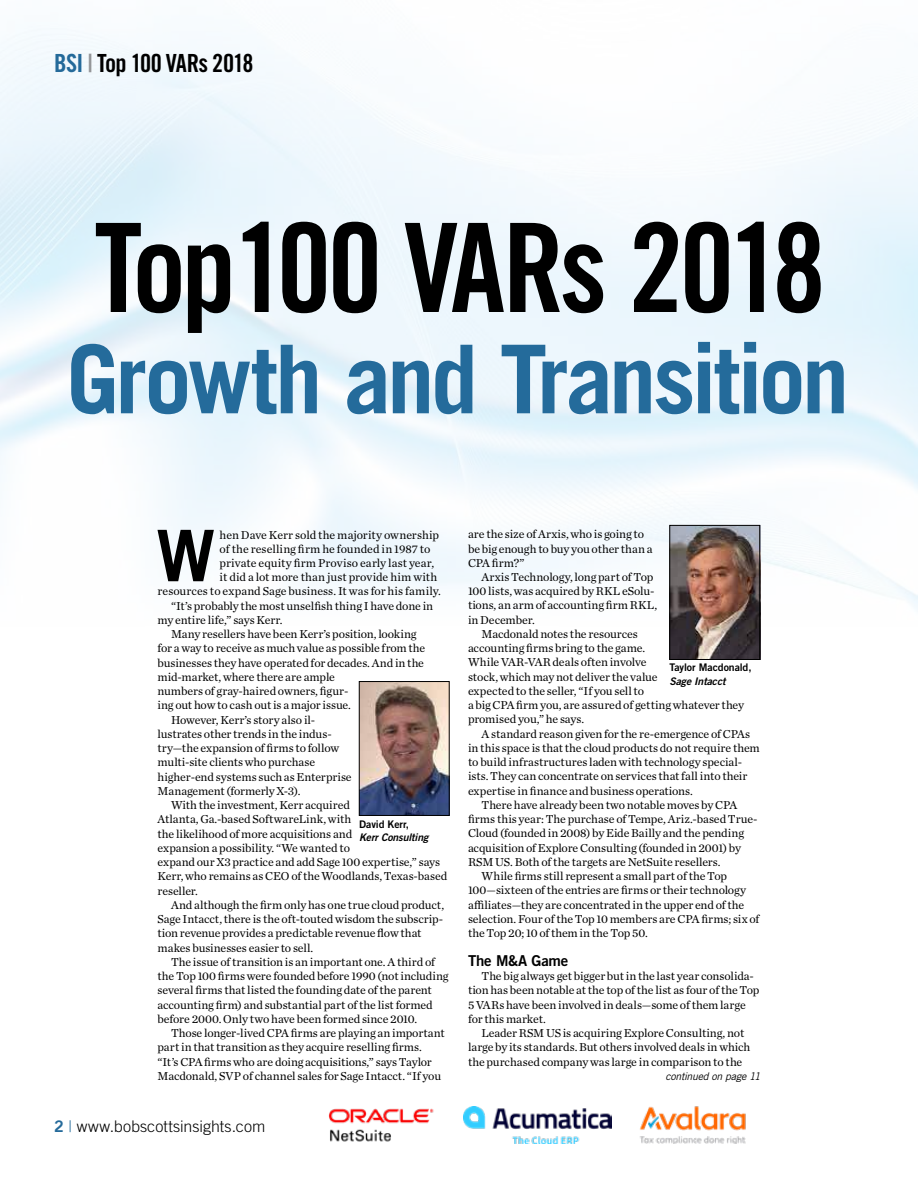
<style>
.page{position:relative;width:918px;height:1188px;background:#fff}
.page>*{position:absolute;margin:0;border:0;box-sizing:border-box;transform-origin:0 0}
.t1{font:123.45px "Trade Gothic LT Std Bd Cn 20";letter-spacing:-.045em;color:#000}
.t2{font:700 94.95px "Trade Gothic LT Std";letter-spacing:-.04em;color:#246b9b}
.t3{font:71.25px "Trade Gothic LT Std Bd 2";color:#000}
.t4{font:25.05px "Trade Gothic LT Std Bd Cn 20";letter-spacing:-.03em;color:#000}
.t5{font:300 16.05px "Trade Gothic LT Std";letter-spacing:.005em;color:#000}
.t6{font:15px "Trade Gothic LT Std Bd 2";letter-spacing:-.015em;color:#000}
.t7{font:12px/14.2px "Chronicle Text G1";letter-spacing:-.005em;color:#000}
.t8{font:10.5px "Trade Gothic LT Std Bd 2";letter-spacing:-.005em;color:#000}
.t9{font:10.5px "Trade Gothic LT Std Bd 2 Obl";letter-spacing:-.01em;color:#000}
.t10{font:italic 10.5px "Trade Gothic LT Std";letter-spacing:-.02em;color:#000}
.s1{color:#246a9a}
.s2{color:#939598}
.s3{font-family:"Trade Gothic LT Std Bd 2";font-weight:400;color:#246a9a}
</style>
<div class="page">
<img style="left:0;top:28px;width:918px;height:598px">
<img style="left:361px;top:683px;width:87px;height:131px">
<div style="left:359px;top:681px;width:91px;height:135px;border:1px solid #000"></div>
<img style="left:671px;top:527px;width:87px;height:131px">
<div style="left:669px;top:525px;width:91px;height:135px;border:1px solid #000"></div>
<img style="left:328px;top:1108px;width:106px;height:34px">
<img style="left:464px;top:1107px;width:148px;height:37px">
<img style="left:640px;top:1106px;width:106px;height:38px">
<h3 class="t4" style="left:54px;top:48px;width:201px"><span class="s1">BSI</span> <span class="s2">|</span> Top 100 VARs 2018</h3>
<h1 class="t1" style="left:94px;top:193px;width:733px">Top100 VARs 2018</h1>
<h2 class="t2" style="left:66px;top:321px;width:784px">Growth and Transition</h2>
<h3 class="t3" style="left:156px;top:512px;width:61px">W</h3>
<p class="t7" style="left:220px;top:527px;width:221px">hen Dave Kerr sold the majority ownership</p>
<p class="t7" style="left:220px;top:541px;width:212px">of the reselling firm he founded in 1987 to</p>
<p class="t7" style="left:220px;top:555px;width:216px">private equity firm Proviso early last year,</p>
<p class="t7" style="left:220px;top:569px;width:219px">it did a lot more than just provide him with</p>
<p class="t7" style="left:158px;top:584px;width:285px">resources to expand Sage business. It was for his family.</p>
<p class="t7" style="left:171px;top:598px;width:264px">“It’s probably the most unselfish thing I have done in</p>
<p class="t7" style="left:158px;top:612px;width:127px">my entire life,” says Kerr.</p>
<p class="t7" style="left:171px;top:626px;width:247px">Many resellers have been Kerr’s position, looking</p>
<p class="t7" style="left:158px;top:641px;width:269px">for a way to receive as much value as possible from the</p>
<p class="t7" style="left:158px;top:655px;width:268px">businesses they have operated for decades. And in the</p>
<p class="t7" style="left:158px;top:669px;width:179px">mid-market, where there are ample</p>
<p class="t7" style="left:158px;top:683px;width:193px">numbers of gray-haired owners, figur-</p>
<p class="t7" style="left:158px;top:698px;width:195px">ing out how to cash out is a major issue.</p>
<p class="t7" style="left:171px;top:712px;width:146px">However, Kerr’s story also il-</p>
<p class="t7" style="left:158px;top:726px;width:176px">lustrates other trends in the indus-</p>
<p class="t7" style="left:158px;top:740px;width:183px">try—the expansion of firms to follow</p>
<p class="t7" style="left:158px;top:755px;width:159px">multi-site clients who purchase</p>
<p class="t7" style="left:158px;top:769px;width:196px">higher-end systems such as Enterprise</p>
<p class="t7" style="left:158px;top:783px;width:144px">Management (formerly X-3).</p>
<p class="t7" style="left:171px;top:797px;width:181px">With the investment, Kerr acquired</p>
<p class="t7" style="left:158px;top:812px;width:195px">Atlanta, Ga.-based SoftwareLink, with</p>
<p class="t7" style="left:158px;top:826px;width:196px">the likelihood of more acquisitions and</p>
<p class="t7" style="left:158px;top:840px;width:194px">expansion a possibility. “We wanted to</p>
<p class="t7" style="left:158px;top:854px;width:284px">expand our X3 practice and add Sage 100 expertise,” says</p>
<p class="t7" style="left:158px;top:869px;width:291px">Kerr, who remains as CEO of the Woodlands, Texas-based</p>
<p class="t7" style="left:158px;top:883px;width:42px">reseller.</p>
<p class="t7" style="left:171px;top:897px;width:275px">And although the firm only has one true cloud product,</p>
<p class="t7" style="left:158px;top:911px;width:287px">Sage Intacct, there is the oft-touted wisdom the subscrip-</p>
<p class="t7" style="left:158px;top:926px;width:266px">tion revenue provides a predictable revenue flow that</p>
<p class="t7" style="left:158px;top:940px;width:157px">makes businesses easier to sell.</p>
<p class="t7" style="left:171px;top:954px;width:266px">The issue of transition is an important one. A third of</p>
<p class="t7" style="left:158px;top:968px;width:293px">the Top 100 firms were founded before 1990 (not including</p>
<p class="t7" style="left:158px;top:983px;width:276px">several firms that listed the founding date of the parent</p>
<p class="t7" style="left:158px;top:997px;width:277px">accounting firm) and substantial part of the list formed</p>
<p class="t7" style="left:158px;top:1011px;width:261px">before 2000. Only two have been formed since 2010.</p>
<p class="t7" style="left:171px;top:1025px;width:275px">Those longer-lived CPA firms are playing an important</p>
<p class="t7" style="left:158px;top:1039px;width:266px">part in that transition as they acquire reselling firms.</p>
<p class="t7" style="left:158px;top:1054px;width:276px">“It’s CPA firms who are doing acquisitions,” says Taylor</p>
<p class="t7" style="left:158px;top:1068px;width:285px">Macdonald, SVP of channel sales for Sage Intacct. “If you</p>
<p class="t8" style="left:359px;top:817px;width:51px">David Kerr,</p>
<p class="t9" style="left:359px;top:831px;width:71px">Kerr Consulting</p>
<h3 class="t5" style="left:54px;top:1117px;width:213px"><span class="s3">2</span> <span class="s1">|</span> www.bobscottsinsights.com</h3>
<p class="t7" style="left:468px;top:526px;width:186px">are the size of Arxis, who is going to be big enough to buy you other than a<br>CPA firm?”</p>
<p class="t7" style="left:482px;top:569px;width:174px">Arxis Technology, long part of Top</p>
<p class="t7" style="left:468px;top:583px;width:188px">100 lists, was acquired by RKL eSolu-</p>
<p class="t7" style="left:468px;top:598px;width:191px">tions, an arm of accounting firm RKL,</p>
<p class="t7" style="left:468px;top:612px;width:68px">in December.</p>
<p class="t7" style="left:482px;top:626px;width:158px">Macdonald notes the resources</p>
<p class="t7" style="left:468px;top:640px;width:179px">accounting firms bring to the game.</p>
<p class="t7" style="left:468px;top:655px;width:180px">While VAR-VAR deals often involve</p>
<p class="t7" style="left:468px;top:669px;width:191px">stock, which may not deliver the value</p>
<p class="t7" style="left:468px;top:683px;width:178px">expected to the seller, “If you sell to</p>
<p class="t7" style="left:468px;top:697px;width:278px">a big CPA firm you, are assured of getting whatever they</p>
<p class="t7" style="left:468px;top:712px;width:118px">promised you,” he says.</p>
<p class="t7" style="left:482px;top:726px;width:270px">A standard reason given for the re-emergence of CPAs</p>
<p class="t7" style="left:468px;top:740px;width:293px">in this space is that the cloud products do not require them</p>
<p class="t7" style="left:468px;top:754px;width:276px">to build infrastructures laden with technology special-</p>
<p class="t7" style="left:468px;top:769px;width:281px">ists. They can concentrate on services that fall into their</p>
<p class="t7" style="left:468px;top:783px;width:227px">expertise in finance and business operations.</p>
<p class="t7" style="left:482px;top:797px;width:257px">There have already been two notable moves by CPA</p>
<p class="t7" style="left:468px;top:811px;width:291px">firms this year: The purchase of Tempe, Ariz.-based True-</p>
<p class="t7" style="left:468px;top:826px;width:278px">Cloud (founded in 2008) by Eide Bailly and the pending</p>
<p class="t7" style="left:468px;top:840px;width:275px">acquisition of Explore Consulting (founded in 2001) by</p>
<p class="t7" style="left:468px;top:854px;width:254px">RSM US. Both of the targets are NetSuite resellers.</p>
<p class="t7" style="left:482px;top:868px;width:247px">While firms still represent a small part of the Top</p>
<p class="t7" style="left:468px;top:883px;width:280px">100—sixteen of the entries are firms or their technology</p>
<p class="t7" style="left:468px;top:897px;width:278px">affiliates—they are concentrated in the upper end of the</p>
<p class="t7" style="left:468px;top:911px;width:293px">selection. Four of the Top 10 members are CPA firms; six of</p>
<p class="t7" style="left:468px;top:925px;width:181px">the Top 20; 10 of them in the Top 50.</p>
<p class="t6" style="left:468px;top:951px;width:102px">The M&amp;A Game</p>
<p class="t7" style="left:468px;top:968px;width:293px;text-indent:14px">The big always get bigger but in the last year consolida&shy;tion has been notable at the top of the list as four of the Top 5 VARs have been involved in deals—some of them large for this market.</p>
<p class="t7" style="left:468px;top:1025px;width:284px;text-indent:14px">Leader RSM US is acquiring Explore Consulting, not large by its standards. But others involved deals in which the purchased company was large in comparison to the</p>
<p class="t10" style="left:665px;top:1070px;width:97px">continued on page 11</p>
<p class="t8" style="left:669px;top:661px;width:84px">Taylor Macdonald,</p>
<p class="t9" style="left:669px;top:675px;width:58px">Sage Intacct</p>
</div>
